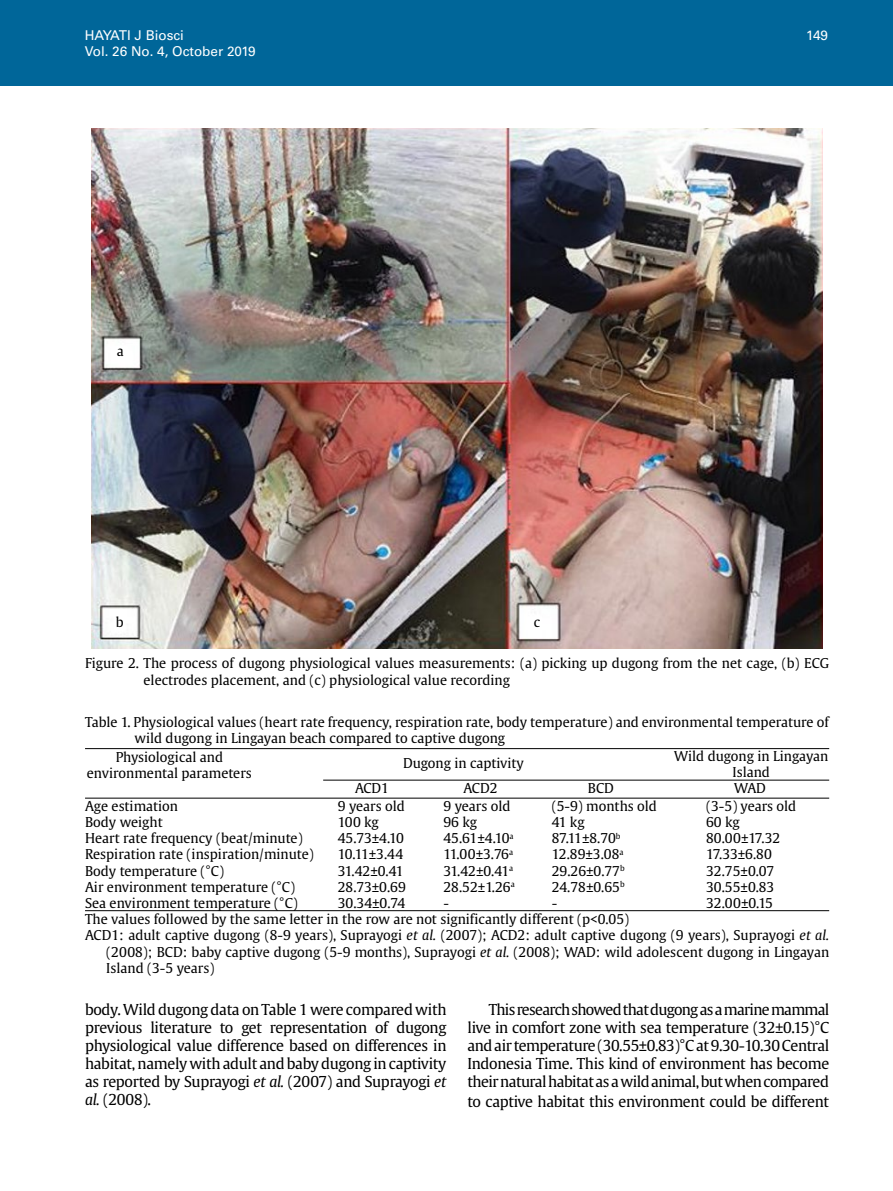
<style>
.page{position:relative;width:893px;height:1191px;background:#fff}
.page>*{position:absolute;margin:0;border:0;box-sizing:border-box;transform-origin:0 0}
.t1{font:15px/18px "Gulliver";letter-spacing:-.02em;color:#000;text-align:justify}
.t2{font:13.5px/16.2px "Gulliver";color:#000}
.t3{font:13.5px "Univers LT Std";color:#fff}
.s1{font-style:italic}
</style>
<div class="page">
<div style="left:0;top:0;width:893px;height:85px;background:#069"></div>
<img style="left:91px;top:129px;width:732px;height:519px">
<hr style="left:85px;top:748px;width:744px;height:1px;background:#000">
<hr style="left:323px;top:779px;width:506px;height:1px;background:#000">
<hr style="left:85px;top:797px;width:744px;height:1px;background:#000">
<hr style="left:85px;top:910px;width:744px;height:1px;background:#000">
<p class="t3" style="left:85px;top:27px;width:101px">HAYATI J Biosci</p>
<p class="t3" style="left:806px;top:27px;width:24px">149</p>
<p class="t3" style="left:85px;top:43px;width:172px">Vol. 26 No. 4, October 2019</p>
<p class="t2" style="left:117px;top:343px;width:8px">a</p>
<p class="t2" style="left:116px;top:613px;width:9px">b</p>
<p class="t2" style="left:534px;top:613px;width:8px">c</p>
<p class="t2" style="left:144px;top:655px;width:687px;text-indent:-58px">Figure 2. The process of dugong physiological values measurements: (a) picking up dugong from the net cage, (b) ECG electrodes placement, and (c) physiological value recording</p>
<p class="t2" style="left:135px;top:714px;width:696px;text-indent:-50px">Table 1. Physiological values (heart rate frequency, respiration rate, body temperature) and environmental temperature of wild dugong in Lingayan beach compared to captive dugong</p>
<p class="t2" style="left:87px;top:749px;width:167px;text-align:center">Physiological and environmental parameters</p>
<p class="t2" style="left:355px;top:780px;width:36px">ACD1</p>
<p class="t2" style="left:463px;top:780px;width:36px">ACD2</p>
<p class="t2" style="left:588px;top:780px;width:27px">BCD</p>
<p class="t2" style="left:734px;top:780px;width:33px">WAD</p>
<p class="t2" style="left:338px;top:797px;width:70px">9 years old<br>100 kg<br>45.73±4.10<br>10.11±3.44<br>31.42±0.41<br>28.73±0.69<br>30.34±0.74</p>
<p class="t2" style="left:443px;top:797px;width:73px">9 years old<br>96 kg<br>45.61±4.10<sup>a<br></sup>11.00±3.76<sup>a<br></sup>31.42±0.41<sup>a<br></sup>28.52±1.26<sup>a </sup>-</p>
<p class="t2" style="left:552px;top:797px;width:107px">(5-9) months old<br>41 kg<br>87.11±8.70<sup>b<br></sup>12.89±3.08<sup>a<br></sup>29.26±0.77<sup>b<br></sup>24.78±0.65<sup>b<br></sup>-</p>
<p class="t2" style="left:706px;top:797px;width:92px">(3-5) years old<br>60 kg<br>80.00±17.32<br>17.33±6.80<br>32.75±0.07<br>30.55±0.83<br>32.00±0.15</p>
<p class="t2" style="left:674px;top:747px;width:156px;text-align:center">Wild dugong in Lingayan<br>Island</p>
<p class="t2" style="left:403px;top:755px;width:122px">Dugong in captivity</p>
<p class="t2" style="left:85px;top:797px;width:230px">Age estimation<br>Body weight<br>Heart rate frequency (beat/minute)<br>Respiration rate (inspiration/minute)<br>Body temperature (°C)<br>Air environment temperature (°C)<br>Sea environment temperature (°C)</p>
<p class="t2" style="left:85px;top:911px;width:546px">The values followed by the same letter in the row are not significantly different (p&lt;0.05)</p>
<p class="t2" style="left:85px;top:927px;width:746px">ACD1: adult captive dugong (8-9 years), Suprayogi <span class="s1">et al.</span> (2007); ACD2: adult captive dugong (9 years), Suprayogi <span class="s1">et al.</span></p>
<p class="t2" style="left:106px;top:943px;width:724px">(2008); BCD: baby captive dugong (5-9 months), Suprayogi <span class="s1">et al.</span> (2008); WAD: wild adolescent dugong in Lingayan</p>
<p class="t2" style="left:106px;top:959px;width:110px">Island (3-5 years)</p>
<p class="t1" style="left:85px;top:1000px;width:363px">body. Wild dugong data on Table 1 were compared with previous literature to get representation of dugong physiological value difference based on differences in habitat, namely with adult and baby dugong in captivity as reported by Suprayogi <span class="s1">et al.</span> (2007) and Suprayogi <span class="s1">et al.</span> (2008).</p>
<p class="t1" style="left:467px;top:1000px;width:363px;text-indent:21px">This research showed that dugong as a marine mammal live in comfort zone with sea temperature (32±0.15)°C and air temperature (30.55±0.83)°C at 9.30-10.30 Central Indonesia Time. This kind of environment has become their natural habitat as a wild animal, but when compared</p>
<p class="t1" style="left:467px;top:1092px;width:363px">to captive habitat this environment could be different</p>
</div>
